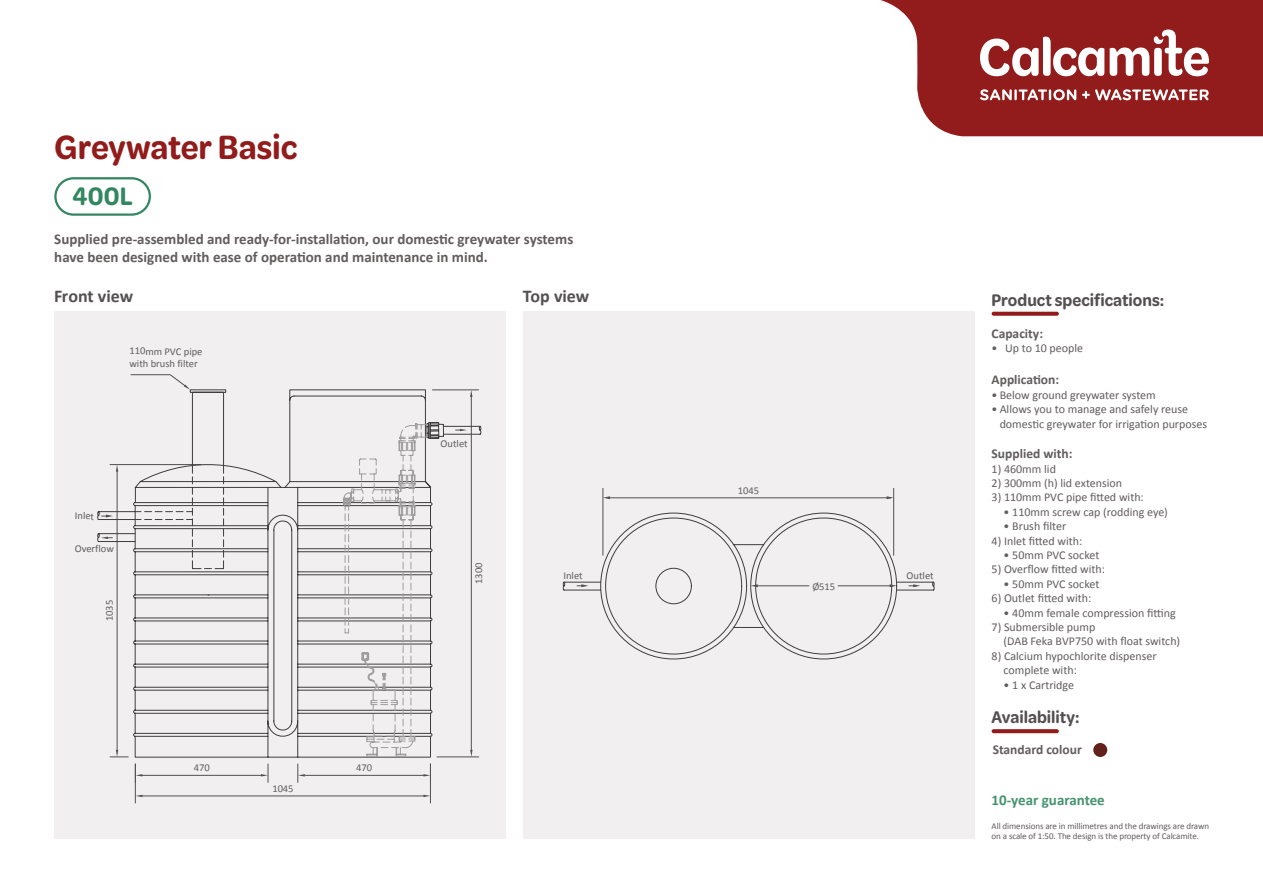
<style>
.page{position:relative;width:1263px;height:893px;background:#fff}
.page>*{position:absolute;margin:0;border:0;box-sizing:border-box;transform-origin:0 0}
.t1{font:600 36px "Omnes Semi Cond";letter-spacing:-.005em;color:#921b1b}
.t2{font:600 27px "Omnes Semi Cond";color:#328760}
.t3{font:600 18px "Omnes Semi Cond";color:#545051}
.t4{font:700 18px "Calibri";letter-spacing:-.005em;color:#545051}
.t5{font:700 15px/18px "Calibri";color:#625c5d}
.t6{font:700 15px "Calibri";color:#469370}
.t7{font:700 13.5px "Calibri";color:#625c5d}
.t8{font:12px/14.4px "Calibri";color:#625c5d}
.t9{font:10.5px/12.6px "Calibri";letter-spacing:-.005em;color:#625c5d}
.t10{font:9px/10.8px "Calibri";letter-spacing:-.01em;color:#625c5d}
</style>
<div class="page">
<div style="left:54px;top:312px;width:452px;height:527px;background:#ebe9ea"></div>
<div style="left:523px;top:312px;width:451px;height:527px;background:#ebe9ea"></div>
<svg style="left:880px;top:0;width:383px;height:136px;background:#a03838"></svg>
<svg style="left:980px;top:37px;width:124px;height:39px"></svg>
<svg style="left:1110px;top:30px;width:99px;height:46px"></svg>
<svg style="left:980px;top:89px;width:96px;height:11px"></svg>
<svg style="left:1082px;top:89px;width:126px;height:11px"></svg>
<div style="left:54px;top:177px;width:97px;height:39px;border:2px solid #328760;border-radius:18px"></div>
<svg style="left:991px;top:312px;width:68px;height:4px"></svg>
<svg style="left:991px;top:729px;width:68px;height:4px"></svg>
<div style="left:1093px;top:743px;width:14px;height:14px;background:#61211c;border-radius:50%"></div>
<hr style="left:142px;top:775px;width:120px;height:1px;background:#544f52">
<hr style="left:304px;top:775px;width:120px;height:1px;background:#544f52">
<hr style="left:135px;top:764px;width:1px;height:39px;background:#544f52">
<hr style="left:430px;top:764px;width:1px;height:39px;background:#544f52">
<hr style="left:142px;top:796px;width:282px;height:1px;background:#544f52">
<hr style="left:117px;top:471px;width:1px;height:280px;background:#544f52">
<hr style="left:432px;top:390px;width:47px;height:1px;background:#544f52">
<hr style="left:437px;top:757px;width:42px;height:1px;background:#544f52">
<hr style="left:471px;top:396px;width:1px;height:355px;background:#544f52">
<svg style="left:110px;top:750px;width:18px;height:8px"></svg>
<svg style="left:136px;top:774px;width:6px;height:3px"></svg>
<svg style="left:261px;top:764px;width:8px;height:18px"></svg>
<svg style="left:135px;top:795px;width:7px;height:2px"></svg>
<svg style="left:298px;top:764px;width:7px;height:18px"></svg>
<svg style="left:423px;top:774px;width:7px;height:3px"></svg>
<svg style="left:423px;top:795px;width:7px;height:2px"></svg>
<svg style="left:470px;top:390px;width:2px;height:7px"></svg>
<svg style="left:133px;top:389px;width:300px;height:369px"></svg>
<svg style="left:97px;top:374px;width:130px;height:196px"></svg>
<svg style="left:342px;top:421px;width:140px;height:336px"></svg>
<svg style="left:562px;top:512px;width:373px;height:148px"></svg>
<hr style="left:757px;top:585px;width:52px;height:1px;background:#544f52">
<hr style="left:603px;top:488px;width:1px;height:67px;background:#544f52">
<hr style="left:609px;top:497px;width:281px;height:1px;background:#544f52">
<svg style="left:603px;top:496px;width:7px;height:3px"></svg>
<hr style="left:893px;top:488px;width:1px;height:67px;background:#544f52">
<h1 class="t1" style="left:54px;top:122px;width:245px">Greywater Basic</h1>
<h2 class="t2" style="left:72px;top:178px;width:62px">400L</h2>
<p class="t5" style="left:54px;top:230px;width:520px">Supplied pre-assembled and ready-for-installation, our domestic greywater systems have been designed with ease of operation and maintenance in mind.</p>
<h3 class="t4" style="left:54px;top:283px;width:81px">Front view</h3>
<h3 class="t4" style="left:523px;top:283px;width:68px">Top view</h3>
<p class="t9" style="left:129px;top:345px;width:75px">110mm PVC pipe with brush filter</p>
<p class="t9" style="left:75px;top:509px;width:21px">Inlet</p>
<p class="t9" style="left:75px;top:542px;width:41px">Overflow</p>
<p class="t9" style="left:103px;top:621px;width:23px;rotate:-90deg">1035</p>
<p class="t9" style="left:194px;top:761px;width:18px">470</p>
<p class="t9" style="left:356px;top:761px;width:18px">470</p>
<p class="t9" style="left:272px;top:782px;width:23px">1045</p>
<p class="t9" style="left:441px;top:437px;width:29px">Outlet</p>
<p class="t9" style="left:472px;top:584px;width:23px;rotate:-90deg">1300</p>
<p class="t9" style="left:738px;top:484px;width:23px">1045</p>
<p class="t9" style="left:563px;top:569px;width:21px">Inlet</p>
<p class="t9" style="left:907px;top:569px;width:29px">Outlet</p>
<p class="t9" style="left:812px;top:579px;width:25px">Ø515</p>
<h3 class="t3" style="left:991px;top:287px;width:174px">Product specifications:</h3>
<p class="t7" style="left:991px;top:324px;width:53px">Capacity:</p>
<p class="t8" style="left:991px;top:340px;width:93px">• Up to 10 people</p>
<p class="t7" style="left:991px;top:370px;width:69px">Application:</p>
<p class="t8" style="left:991px;top:387px;width:166px">• Below ground greywater system</p>
<p class="t8" style="left:1000px;top:402px;width:209px;text-indent:-8px">• Allows you to manage and safely reuse domestic greywater for irrigation purposes</p>
<p class="t7" style="left:991px;top:444px;width:82px">Supplied with:</p>
<p class="t8" style="left:991px;top:461px;width:66px">1) 460mm lid</p>
<p class="t8" style="left:991px;top:475px;width:132px">2) 300mm (h) lid extension</p>
<p class="t8" style="left:991px;top:490px;width:154px">3) 110mm PVC pipe fitted with:</p>
<p class="t8" style="left:1003px;top:504px;width:166px">• 110mm screw cap (rodding eye)</p>
<p class="t8" style="left:1003px;top:519px;width:64px">• Brush filter</p>
<p class="t8" style="left:991px;top:533px;width:92px">4) Inlet fitted with:</p>
<p class="t8" style="left:1003px;top:547px;width:97px">• 50mm PVC socket</p>
<p class="t8" style="left:991px;top:562px;width:115px">5) Overflow fitted with:</p>
<p class="t8" style="left:1003px;top:576px;width:97px">• 50mm PVC socket</p>
<p class="t8" style="left:991px;top:591px;width:101px">6) Outlet fitted with:</p>
<p class="t8" style="left:1003px;top:605px;width:174px">• 40mm female compression fitting</p>
<p class="t8" style="left:1003px;top:619px;width:178px;text-indent:-12px">7) Submersible pump<br>(DAB Feka BVP750 with float switch)</p>
<p class="t8" style="left:1003px;top:648px;width:155px;text-indent:-12px">8) Calcium hypochlorite dispenser complete with:</p>
<p class="t8" style="left:1003px;top:677px;width:72px">• 1 x Cartridge</p>
<h3 class="t3" style="left:991px;top:705px;width:89px">Availability:</h3>
<p class="t7" style="left:993px;top:740px;width:91px">Standard colour</p>
<p class="t6" style="left:991px;top:789px;width:115px">10-year guarantee</p>
<p class="t10" style="left:991px;top:820px;width:219px">All dimensions are in millimetres and the drawings are drawn on a scale of 1:50. The design is the property of Calcamite.</p>
</div>
